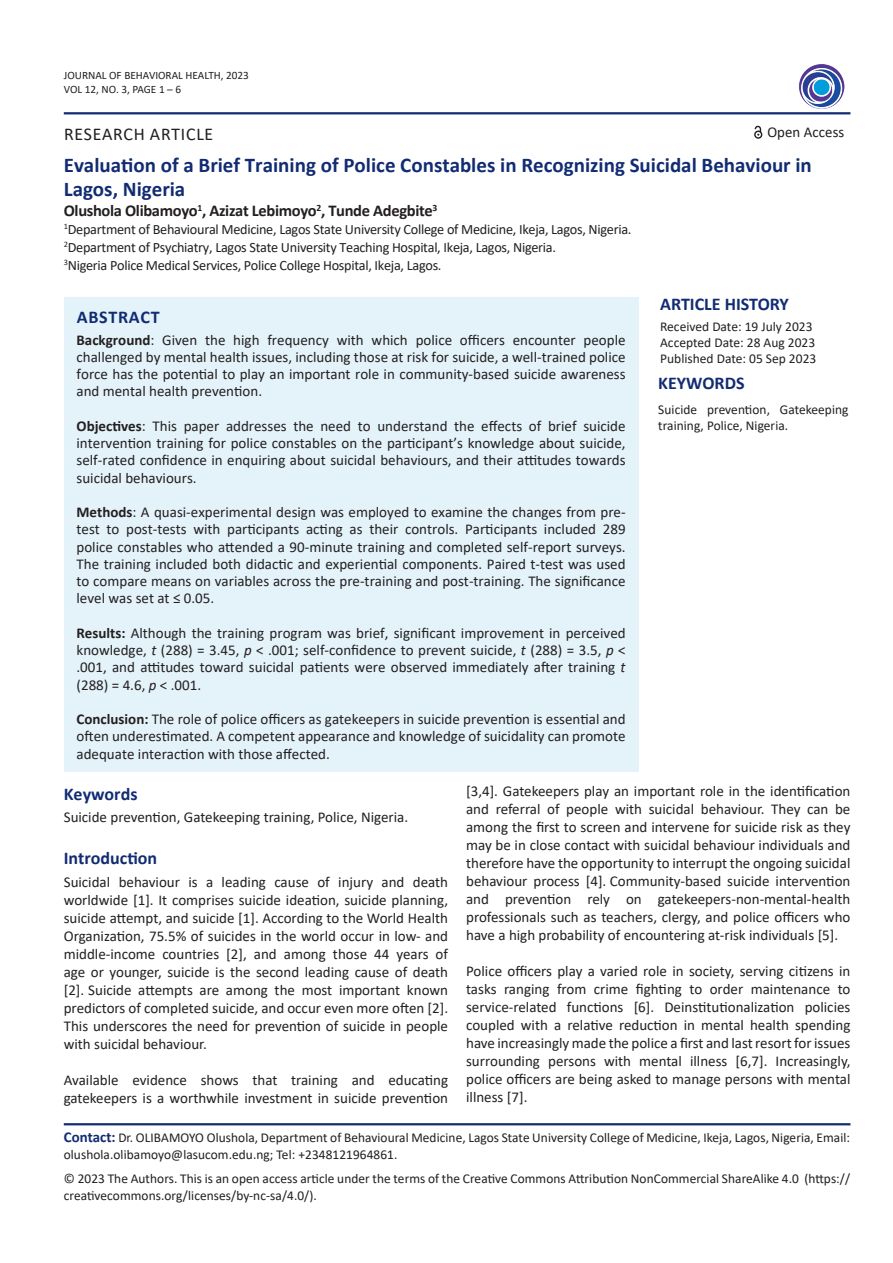
<style>
.page{position:relative;width:893px;height:1263px;background:#fff}
.page>*{position:absolute;margin:0;border:0;box-sizing:border-box;transform-origin:0 0}
.t1{font:700 21px/24.8px "Calibri";color:#122c73}
.head_1{font:700 18px "Calibri";color:#122c73}
.t2{font:18px "Calibri";color:#231f20}
.head_1-2{font:700 18px "Calibri";letter-spacing:.04em;color:#122c73}
.t3{font:700 16.5px "Calibri";letter-spacing:-.02em;color:#231f20}
.t4{font:15px/18px "Calibri";color:#231f20;text-align:justify}
.t5{font:14.25px "Calibri";letter-spacing:-.02em;color:#231f20}
.t6{font:13.5px/16.2px "Calibri";color:#231f20}
.t7{font:11.25px "Calibri";color:#231f20}
.s1{font-weight:700}
.s2{font-style:italic}
.s3{font-weight:700;font-size:15px;color:#122c73}
</style>
<div class="page">
<div style="left:754px;top:131px;width:8px;height:8px;border:1px solid #231f20;border-radius:50%"></div>
<svg style="left:754px;top:126px;width:8px;height:10px"></svg>
<hr style="left:64px;top:112px;width:786px;height:2px;background:#122c73">
<hr style="left:64px;top:1123px;width:786px;height:2px;background:#122c73">
<img style="left:799px;top:64px;width:45px;height:45px">
<div style="left:64px;top:297px;width:574px;height:474px;background:#e4f3fa"></div>
<p class="t7" style="left:64px;top:68px;width:187px">JOURNAL OF BEHAVIORAL HEALTH, 2023</p>
<p class="t7" style="left:64px;top:81px;width:119px">VOL 12, NO. 3, PAGE 1 – 6</p>
<p class="t2" style="left:64px;top:122px;width:151px">RESEARCH ARTICLE</p>
<p class="t4" style="left:767px;top:123px;width:79px">Open Access</p>
<p class="t1" style="left:64px;top:152px;width:750px">Evaluation of a Brief Training of Police Constables in Recognizing Suicidal Behaviour in<br>Lagos, Nigeria</p>
<p class="t3" style="left:64px;top:199px;width:375px">Olushola Olibamoyo<sup>1</sup>, Azizat Lebimoyo<sup>2</sup>, Tunde Adegbite<sup>3</sup></p>
<p class="t5" style="left:64px;top:220px;width:569px"><sup>1</sup>Department of Behavioural Medicine, Lagos State University College of Medicine, Ikeja, Lagos, Nigeria.</p>
<p class="t5" style="left:64px;top:238px;width:494px"><sup>2</sup>Department of Psychiatry, Lagos State University Teaching Hospital, Ikeja, Lagos, Nigeria.</p>
<p class="t5" style="left:64px;top:256px;width:379px"><sup>3</sup>Nigeria Police Medical Services, Police College Hospital, Ikeja, Lagos.</p>
<p class="head_1-2" style="left:77px;top:304px;width:84px">ABSTRACT</p>
<p class="t4" style="left:77px;top:331px;width:551px;line-height:17.2px"><span class="s1">Background</span>: Given the high frequency with which police officers encounter people challenged by mental health issues, including those at risk for suicide, a well-trained police force has the potential to play an important role in community-based suicide awareness and mental health prevention.</p>
<p class="t4" style="left:77px;top:417px;width:551px;line-height:17.2px"><span class="s1">Objectives</span>: This paper addresses the need to understand the effects of brief suicide intervention training for police constables on the participant’s knowledge about suicide, self-rated confidence in enquiring about suicidal behaviours, and their attitudes towards suicidal behaviours.</p>
<p class="t4" style="left:77px;top:503px;width:551px;line-height:17.2px"><span class="s1">Methods</span>: A quasi-experimental design was employed to examine the changes from pre&shy;test to post-tests with participants acting as their controls. Participants included 289 police constables who attended a 90-minute training and completed self-report surveys.<br>The training included both didactic and experiential components. Paired t-test was used to compare means on variables across the pre-training and post-training. The significance level was set at ≤ 0.05.</p>
<p class="t4" style="left:77px;top:624px;width:551px;line-height:17.2px"><span class="s1">Results:</span> Although the training program was brief, significant improvement in perceived knowledge, <span class="s2">t</span> (288) = 3.45, <span class="s2">p</span> &lt; .001; self-confidence to prevent suicide, <span class="s2">t</span> (288) = 3.5, <span class="s2">p</span> &lt; .001, and attitudes toward suicidal patients were observed immediately after training <span class="s2">t </span>(288) = 4.6, <span class="s2">p</span> &lt; .001.</p>
<p class="t4" style="left:77px;top:710px;width:551px;line-height:17.2px"><span class="s1">Conclusion:</span> The role of police officers as gatekeepers in suicide prevention is essential and often underestimated. A competent appearance and knowledge of suicidality can promote adequate interaction with those affected.</p>
<p class="head_1" style="left:660px;top:292px;width:130px">ARTICLE HISTORY</p>
<p class="t6" style="left:660px;top:318px;width:154px">Received Date: 19 July 2023</p>
<p class="t6" style="left:660px;top:334px;width:157px">Accepted Date: 28 Aug 2023</p>
<p class="t6" style="left:660px;top:350px;width:158px">Published Date: 05 Sep 2023</p>
<p class="head_1" style="left:658px;top:370px;width:88px">KEYWORDS</p>
<p class="t6" style="left:658px;top:401px;width:192px">Suicide prevention, Gatekeeping training, Police, Nigeria.</p>
<p class="head_1" style="left:64px;top:781px;width:75px">Keywords</p>
<p class="t4" style="left:64px;top:807px;width:346px">Suicide prevention, Gatekeeping training, Police, Nigeria.</p>
<p class="head_1" style="left:64px;top:845px;width:95px">Introduction</p>
<p class="t4" style="left:64px;top:872px;width:386px">Suicidal behaviour is a leading cause of injury and death worldwide [1]. It comprises suicide ideation, suicide planning, suicide attempt, and suicide [1]. According to the World Health Organization, 75.5% of suicides in the world occur in low- and middle-income countries [2], and among those 44 years of age or younger, suicide is the second leading cause of death [2]. Suicide attempts are among the most important known predictors of completed suicide, and occur even more often [2].<br>This underscores the need for prevention of suicide in people with suicidal behaviour.</p>
<p class="t4" style="left:64px;top:1070px;width:386px">Available evidence shows that training and educating gatekeepers is a worthwhile investment in suicide prevention</p>
<p class="t4" style="left:466px;top:781px;width:386px">[3,4]. Gatekeepers play an important role in the identification and referral of people with suicidal behaviour. They can be among the first to screen and intervene for suicide risk as they may be in close contact with suicidal behaviour individuals and therefore have the opportunity to interrupt the ongoing suicidal behaviour process [4]. Community-based suicide intervention and prevention rely on gatekeepers-non-mental-health professionals such as teachers, clergy, and police officers who have a high probability of encountering at-risk individuals [5].</p>
<p class="t4" style="left:466px;top:961px;width:386px">Police officers play a varied role in society, serving citizens in tasks ranging from crime fighting to order maintenance to service-related functions [6]. Deinstitutionalization policies coupled with a relative reduction in mental health spending have increasingly made the police a first and last resort for issues surrounding persons with mental illness [6,7]. Increasingly, police officers are being asked to manage persons with mental illness [7].</p>
<p class="t6" style="left:64px;top:1129px;width:788px"><span class="s3">Contact:</span> Dr. OLIBAMOYO Olushola, Department of Behavioural Medicine, Lagos State University College of Medicine, Ikeja, Lagos, Nigeria, Email: olushola.olibamoyo@lasucom.edu.ng; Tel: +2348121964861.</p>
<p class="t6" style="left:64px;top:1170px;width:788px">© 2023 The Authors. This is an open access article under the terms of the Creative Commons Attribution NonCommercial ShareAlike 4.0 (https:// creativecommons.org/licenses/by-nc-sa/4.0/).</p>
</div>
